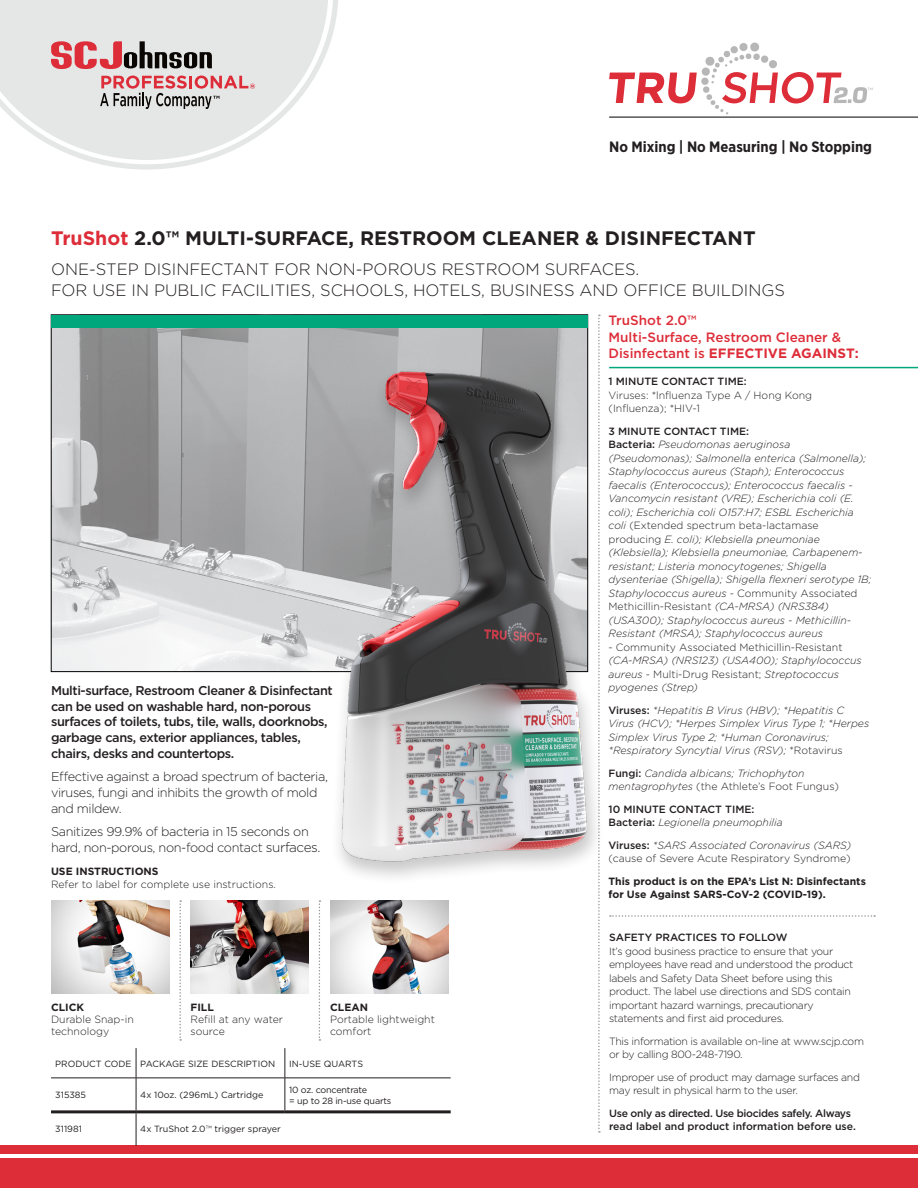
<style>
.page{position:relative;width:918px;height:1188px;background:#fff}
.page>*{position:absolute;margin:0;border:0;box-sizing:border-box;transform-origin:0 0}
.t1{font:700 19.5px "Gotham";color:#231f20}
.t2{font:300 16.5px/21px "Gotham";color:#231f20}
.t3{font:700 15px "Gotham Narrow";color:#231f20}
.t4{font:500 13.5px/16.5px "Gotham";color:#dd2d39}
.t5{font:500 12.75px/15.8px "Gotham";letter-spacing:-.03em;color:#231f20}
.t6{font:300 12.75px/15.8px "Gotham";letter-spacing:-.03em;color:#231f20}
.t7{font:italic 300 10.5px/13.5px "Gotham";color:#231f20}
.t8{font:300 10.5px/13.5px "Gotham";letter-spacing:-.03em;color:#231f20}
.t9{font:300 10.5px/13.5px "Gotham";color:#231f20}
.t10{font:700 10.5px/13.5px "Gotham";color:#231f20}
.t11{font:500 10.5px/13.5px "Gotham";letter-spacing:-.025em;color:#231f20}
.t12{font:500 10.5px "Gotham";color:#231f20}
.t13{font:300 10.5px/12px "Gotham";letter-spacing:-.005em;color:#231f20}
.t14{font:9px "Gotham";color:#231f20}
.t15{font:9px "Gotham";letter-spacing:-.02em;color:#231f20}
.t16{font:9px "Gotham";letter-spacing:-.025em;color:#231f20}
.s1{color:#dd2d39}
.s2{font-size:13.5px}
.s3{font-weight:300}
.s4{font-weight:700}
.s5{font-weight:500;font-style:normal}
.s6{font-style:normal}
.s7{font-weight:500}
.s8{font-style:italic}
</style>
<div class="page">
<img style="left:53px;top:327px;width:533px;height:343px">
<div style="left:51px;top:315px;width:537px;height:12px;background:#00a77d"></div>
<div style="left:0;top:1158px;width:918px;height:30px;background:#dd2d39"></div>
<div style="left:0;top:1145px;width:918px;height:9px;background:#dd2d39"></div>
<hr style="left:609px;top:117px;width:309px;height:1px;background:#000">
<svg style="left:86px;top:0;width:252px;height:170px"></svg>
<svg style="left:0;top:0;width:328px;height:160px;fill:#e5e6e6"></svg>
<svg style="left:51px;top:41px;width:161px;height:28px;background:#b28789"></svg>
<svg style="left:100px;top:76px;width:155px;height:33px;background:#ccadaf"></svg>
<svg style="left:609px;top:42px;width:264px;height:73px"></svg>
<img style="left:325px;top:357px;width:271px;height:520px">
<hr style="left:51px;top:1078px;width:85px;height:1px;background:#231f20">
<hr style="left:136px;top:1078px;width:149px;height:1px;background:#231f20">
<hr style="left:285px;top:1078px;width:166px;height:1px;background:#231f20">
<hr style="left:285px;top:1048px;width:1px;height:30px;background:#231f20">
<hr style="left:285px;top:1078px;width:1px;height:32px;background:#231f20">
<hr style="left:136px;top:1048px;width:1px;height:30px;background:#231f20">
<hr style="left:136px;top:1078px;width:1px;height:32px;background:#231f20">
<hr style="left:136px;top:1113px;width:1px;height:33px;background:#231f20">
<hr style="left:51px;top:1110px;width:85px;height:3px;background:#231f20">
<hr style="left:136px;top:1110px;width:149px;height:3px;background:#231f20">
<hr style="left:285px;top:1110px;width:166px;height:3px;background:#231f20">
<svg style="left:598px;top:315px;width:2px;height:818px"></svg>
<hr style="left:609px;top:367px;width:309px;height:1px;background:#00a77d">
<svg style="left:610px;top:915px;width:265px;height:2px"></svg>
<img style="left:51px;top:900px;width:118px;height:94px">
<img style="left:191px;top:900px;width:118px;height:94px">
<img style="left:330px;top:900px;width:118px;height:94px">
<svg style="left:179px;top:900px;width:2px;height:141px"></svg>
<svg style="left:319px;top:900px;width:1px;height:141px"></svg>
<p class="t3" style="left:609px;top:137px;width:264px">No Mixing | No Measuring | No Stopping</p>
<p class="t1" style="left:51px;top:225px;width:706px"><span class="s1">TruShot</span> 2.0™ MULTI-SURFACE, RESTROOM CLEANER &amp; DISINFECTANT</p>
<p class="t2" style="left:51px;top:258px;width:735px">ONE-STEP DISINFECTANT FOR NON-POROUS RESTROOM SURFACES.<br>FOR USE IN PUBLIC FACILITIES, SCHOOLS, HOTELS, BUSINESS AND OFFICE BUILDINGS</p>
<p class="t5" style="left:51px;top:682px;width:283px">Multi-surface, Restroom Cleaner &amp; Disinfectant can be used on washable hard, non-porous surfaces of toilets, tubs, tile, walls, doorknobs, garbage cans, exterior appliances, tables, chairs, desks and countertops.</p>
<p class="t6" style="left:51px;top:768px;width:278px">Effective against a broad spectrum of bacteria, viruses, fungi and inhibits the growth of mold and mildew.</p>
<p class="t6" style="left:51px;top:823px;width:271px;line-height:16.5px">Sanitizes 99.9% of bacteria in 15 seconds on hard, non-porous, non-food contact <span class="s2">surfaces.</span></p>
<p class="t10" style="left:51px;top:864px;width:109px">USE INSTRUCTIONS</p>
<p class="t9" style="left:51px;top:877px;width:227px">Refer to label for complete use instructions.</p>
<p class="t10" style="left:51px;top:1000px;width:35px">CLICK</p>
<p class="t9" style="left:51px;top:1012px;width:84px">Durable Snap-in</p>
<p class="t9" style="left:51px;top:1024px;width:60px">technology</p>
<p class="t10" style="left:191px;top:1000px;width:25px">FILL</p>
<p class="t13" style="left:191px;top:1013px;width:94px">Refill at any water source</p>
<p class="t10" style="left:330px;top:1000px;width:39px">CLEAN</p>
<p class="t9" style="left:330px;top:1013px;width:106px;line-height:12px">Portable lightweight comfort</p>
<p class="t14" style="left:55px;top:1058px;width:78px">PRODUCT CODE</p>
<p class="t14" style="left:140px;top:1058px;width:136px">PACKAGE SIZE DESCRIPTION</p>
<p class="t14" style="left:289px;top:1058px;width:75px">IN-USE QUARTS</p>
<p class="t14" style="left:55px;top:1090px;width:32px">315385</p>
<p class="t14" style="left:140px;top:1090px;width:125px">4x 10oz. (296mL) Cartridge</p>
<p class="t16" style="left:289px;top:1084px;width:80px">10 oz. concentrate</p>
<p class="t15" style="left:289px;top:1095px;width:104px">= up to 28 in-use quarts</p>
<p class="t14" style="left:55px;top:1124px;width:28px">311981</p>
<p class="t14" style="left:140px;top:1124px;width:142px">4x TruShot 2.0<span class="s3">™</span> trigger sprayer</p>
<p class="t4" style="left:609px;top:312px;width:89px">TruShot 2.0™</p>
<p class="t4" style="left:609px;top:329px;width:252px">Multi-Surface, Restroom Cleaner &amp;<br>Disinfectant is <span class="s4">EFFECTIVE AGAINST:</span></p>
<p class="t12" style="left:609px;top:375px;width:140px">1 MINUTE CONTACT TIME:</p>
<p class="t9" style="left:609px;top:388px;width:205px">Viruses: *lnfluenza Type A / Hong Kong</p>
<p class="t9" style="left:609px;top:402px;width:93px">(Influenza); *HIV-1</p>
<p class="t12" style="left:609px;top:424px;width:142px">3 MINUTE CONTACT TIME:</p>
<p class="t7" style="left:609px;top:438px;width:264px"><span class="s5">Bacteria:</span> Pseudomonas aeruginosa (Pseudomonas); Salmonella enterica (Salmonella); Staphylococcus aureus (Staph); Enterococcus faecalis (Enterococcus); Enterococcus faecalis - Vancomycin resistant (VRE); Escherichia coli (E. coli); Escherichia coli O157:H7; ESBL Escherichia coli <span class="s6">(Extended spectrum beta-lactamase producing</span> E. coli); Klebsiella pneumoniae (Klebsiella); Klebsiella pneumoniae, Carbapenem&shy;resistant; Listeria monocytogenes; Shigella dysenteriae (Shigella); Shigella flexneri serotype 1B; Staphylococcus aureus <span class="s6">- Community Associated Methicillin-Resistant</span> (CA-MRSA) (NRS384) (USA300); Staphylococcus aureus - Methicillin-Resistant (MRSA); Staphylococcus aureus</p>
<p class="t7" style="left:609px;top:640px;width:255px"><span class="s6">- Community Associated Methicillin-Resistant </span>(CA-MRSA) (NRS123) (USA400); Staphylococcus aureus <span class="s6">- Multi-Drug Resistant;</span> Streptococcus pyogenes (Strep)</p>
<p class="t7" style="left:609px;top:703px;width:262px"><span class="s5">Viruses:</span> *Hepatitis B Virus (HBV); *Hepatitis C Virus (HCV); *Herpes Simplex Virus Type 1; *Herpes Simplex Virus Type 2; *Human Coronavirus; *Respiratory Syncytial Virus (RSV); <span class="s6">*Rotavirus</span></p>
<p class="t7" style="left:609px;top:766px;width:232px"><span class="s5">Fungi:</span> Candida albicans; Trichophyton mentagrophytes <span class="s6">(the Athlete’s Foot Fungus)</span></p>
<p class="t12" style="left:609px;top:802px;width:147px">10 MINUTE CONTACT TIME:</p>
<p class="t7" style="left:609px;top:816px;width:176px"><span class="s5">Bacteria:</span> Legionella pneumophilia</p>
<p class="t9" style="left:609px;top:838px;width:244px"><span class="s7">Viruses:</span> <span class="s8">*SARS Associated Coronavirus (SARS) </span>(cause of Severe Acute Respiratory Syndrome)</p>
<p class="t10" style="left:609px;top:874px;width:259px">This product is on the EPA’s List N: Disinfectants for Use Against SARS-CoV-2 (COVID-19).</p>
<p class="t12" style="left:609px;top:931px;width:180px">SAFETY PRACTICES TO FOLLOW</p>
<p class="t8" style="left:609px;top:944px;width:246px">It’s good business practice to ensure that your employees have read and understood the product labels and Safety Data Sheet before using this product. The label use directions and SDS contain important hazard warnings, precautionary statements and first aid procedures.</p>
<p class="t8" style="left:609px;top:1034px;width:256px">This information is available on-line at www.scjp.com or by calling 800-248-7190.</p>
<p class="t8" style="left:609px;top:1070px;width:252px">Improper use of product may damage surfaces and may result in physical harm to the user.</p>
<p class="t11" style="left:609px;top:1106px;width:248px">Use only as directed. Use biocides safely. Always read label and product information before use.</p>
</div>
